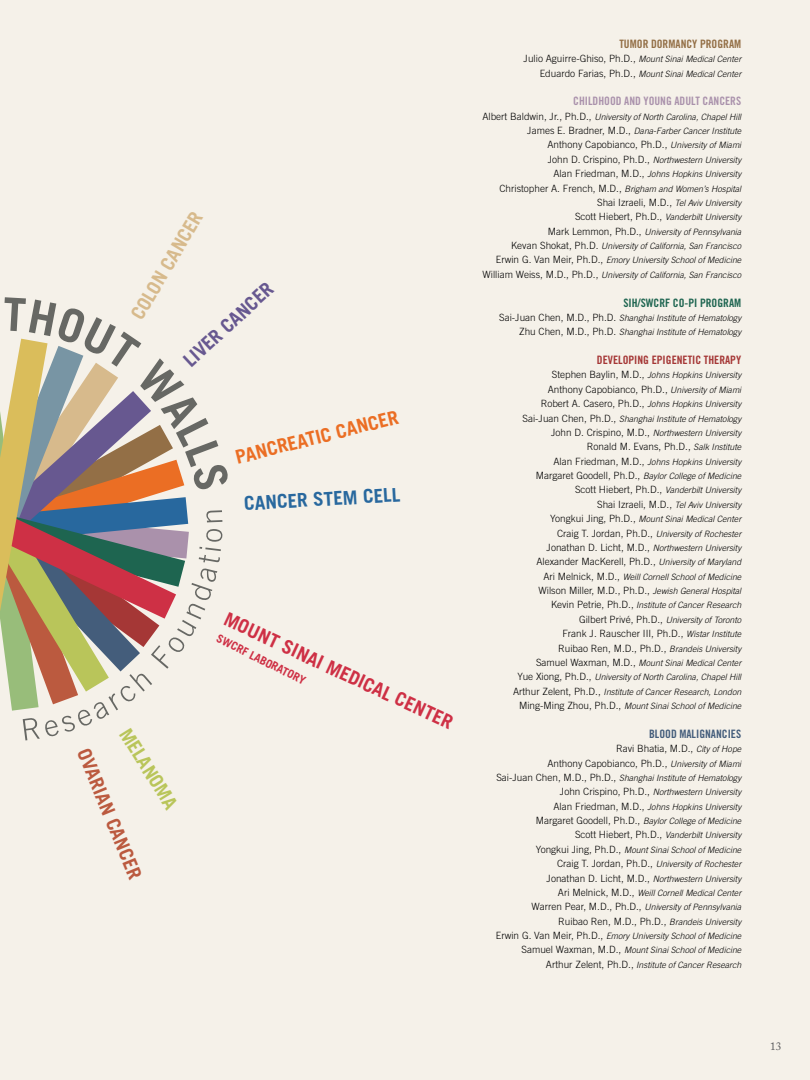
<style>
.page{position:relative;width:810px;height:1080px;background:#f5f1e9}
.page>*{position:absolute;margin:0;border:0;box-sizing:border-box;transform-origin:0 0}
.t1{font:700 19.12px "Trade Gothic";color:#ce3045}
.t2{font:700 19.12px "Trade Gothic";color:#eb6e24}
.t3{font:700 19.12px "Trade Gothic";color:#28689e}
.t4{font:700 19.12px "Trade Gothic";color:#bb5a3f}
.t5{font:700 19.12px "Trade Gothic";color:#675890}
.t6{font:700 19.12px "Trade Gothic";color:#d7ba8c}
.t7{font:700 19.12px "Trade Gothic";color:#b9c55a}
.t8{font:11.62px "Trade Gothic Bold Cond Twenty";color:#aa92ac}
.t9{font:11.62px "Trade Gothic Bold Cond Twenty";color:#a53736}
.t10{font:11.62px "Trade Gothic Bold Cond Twenty";color:#1e6550}
.t11{font:11.62px "Trade Gothic Bold Cond Twenty";color:#936f46}
.t12{font:11.62px "Trade Gothic Bold Cond Twenty";color:#445d7b}
.t13{font:700 11.5px "Trade Gothic";color:#ce3045}
.t14{font:11.25px "Adobe Caslon Pro";color:#58595b}
.t15{font:300 10px/14.4px "Trade Gothic";color:#000;text-align:right}
.t16{font:italic 300 8.75px/14.4px "Trade Gothic";color:#000;text-align:right}
.s1{font-style:italic;font-size:8.75px}
.s2{font-style:normal;font-size:10px}
</style>
<div class="page">
<svg style="left:0;top:297px;width:228px;height:443px"></svg>
<h1 class="t6" style="left:126px;top:311px;width:123px;rotate:-59deg">COLON CANCER</h1>
<h1 class="t5" style="left:179px;top:354px;width:115px;rotate:-43deg">LIVER CANCER</h1>
<h1 class="t2" style="left:233px;top:446px;width:169px;rotate:-14deg">PANCREATIC CANCER</h1>
<h1 class="t3" style="left:244px;top:491px;width:158px;rotate:-3deg">CANCER STEM CELL</h1>
<h1 class="t7" style="left:134px;top:724px;width:93px;rotate:58deg">MELANOMA</h1>
<h1 class="t4" style="left:95px;top:745px;width:140px;rotate:68deg">OVARIAN CANCER</h1>
<h1 class="t1" style="left:230px;top:607px;width:251px;rotate:25deg">MOUNT SINAI MEDICAL CENTER</h1>
<h3 class="t13" style="left:221px;top:631px;width:100px;rotate:27deg">SWCRF LABORATORY</h3>
<h2 class="t11" style="left:619px;top:37px;width:123px">TUMOR DORMANCY PROGRAM</h2>
<p class="t15" style="left:524px;top:51px;width:219px">Julio Aguirre-Ghiso, Ph.D., <span class="s1">Mount Sinai Medical Center</span></p>
<p class="t16" style="left:540px;top:66px;width:203px"><span class="s2">Eduardo Farias, Ph.D.,</span> Mount Sinai Medical Center</p>
<h2 class="t8" style="left:573px;top:94px;width:169px">CHILDHOOD AND YOUNG ADULT CANCERS</h2>
<p class="t16" style="left:482px;top:109px;width:260px"><span class="s2">Albert B aldwin, Jr., Ph.D.,</span> University of North Carolina, Chapel Hill<br><span class="s2">James E. B radner, M.D.,</span> Dana-Farber Cancer Institute</p>
<p class="t15" style="left:547px;top:138px;width:195px">Anthony Capobianco, Ph.D., <span class="s1">University of Miami</span></p>
<p class="t16" style="left:548px;top:152px;width:195px"><span class="s2">John D. Crispino, Ph.D.,</span> Northwestern University<br><span class="s2">Alan Friedman, M.D.,</span> Johns Hopkins University</p>
<p class="t15" style="left:500px;top:181px;width:243px">Christopher A. French, M.D., <span class="s1">Brigham and Women’s Hospital<br></span>Shai Izraeli, M.D., <span class="s1">Tel Aviv University</span></p>
<p class="t16" style="left:483px;top:210px;width:260px"><span class="s2">Scott H iebert, Ph.D.,</span> Vanderbilt University<br><span class="s2">Mark Lemmon, Ph.D.,</span> University of Pennsylvania<br><span class="s2">Kevan Shokat, Ph.D.</span> University of California, San Francisco<br><span class="s2">Erwin G. Van Meir, Ph.D.,</span> Emory University School of Medicine <span class="s2">William Weiss, M.D., Ph.D.,</span> University of California, San Francisco</p>
<h2 class="t10" style="left:623px;top:295px;width:119px">SIH/SWCRF CO-PI PROGRAM</h2>
<p class="t16" style="left:499px;top:311px;width:244px"><span class="s2">Sai-Juan Chen, M.D., Ph.D.</span> Shanghai Institute of Hematology<br><span class="s2">Zhu Chen, M.D., Ph.D.</span> Shanghai Institute of Hematology</p>
<h2 class="t9" style="left:597px;top:353px;width:146px">DEVELOPING EPIGENETIC THERAPY</h2>
<p class="t16" style="left:552px;top:368px;width:191px"><span class="s2">Stephen B aylin, M.D.,</span> Johns Hopkins University</p>
<p class="t15" style="left:548px;top:382px;width:195px">Anthony Capobianco, Ph.D., <span class="s1">University of Miami</span></p>
<p class="t16" style="left:523px;top:397px;width:220px"><span class="s2">Robert A. Casero, Ph.D.,</span> Johns Hopkins University<br><span class="s2">Sai-Juan Chen, Ph.D.,</span> Shanghai Institute of Hematology<br><span class="s2">John D. Crispino, M.D.,</span> Northwestern University</p>
<p class="t15" style="left:587px;top:439px;width:156px">Ronald M. Evans, Ph.D., <span class="s1">Salk Institute</span></p>
<p class="t16" style="left:536px;top:454px;width:207px"><span class="s2">Alan Friedman, M.D.,</span> Johns Hopkins University<br><span class="s2">Margaret Goodell, Ph.D.,</span> Baylor College of Medicine<br><span class="s2">Scott H iebert, Ph.D.,</span> Vanderbilt University</p>
<p class="t15" style="left:597px;top:497px;width:146px">Shai Izraeli, M.D., <span class="s1">Tel Aviv University</span></p>
<p class="t16" style="left:547px;top:512px;width:196px"><span class="s2">Yongkui Jing, Ph.D.,</span> Mount Sinai Medical Center<br><span class="s2">Craig T. Jordan, Ph.D.,</span> University of Rochester<br><span class="s2">Jonathan D. Licht, M.D.,</span> Northwestern University</p>
<p class="t15" style="left:536px;top:554px;width:206px">Alexander MacKerell, Ph.D., <span class="s1">University of Maryland</span></p>
<p class="t16" style="left:543px;top:569px;width:199px"><span class="s2">Ari Melnick, M.D.,</span> Weill Cornell School of Medicine</p>
<p class="t15" style="left:539px;top:583px;width:204px">Wilson Miller, M.D., Ph.D., <span class="s1">Jewish General Hospital</span></p>
<p class="t16" style="left:551px;top:598px;width:192px"><span class="s2">Kevin Petrie, Ph.D.,</span> Institute of Cancer Research</p>
<p class="t15" style="left:558px;top:612px;width:185px">Gilbert Privé, Ph.D., <span class="s1">University of Toronto<br></span>Frank J. Rauscher III, Ph.D., <span class="s1">Wistar Institute<br></span>Ruibao Ren, M.D., Ph.D., <span class="s1">Brandeis University</span></p>
<p class="t16" style="left:513px;top:656px;width:230px"><span class="s2">Samuel Waxman, M.D.,</span> Mount Sinai Medical Center<br><span class="s2">Yue Xiong, Ph.D.,</span> University of North Carolina, Chapel Hill <span class="s2">Arthur Zelent, Ph.D.,</span> Institute of Cancer Research, London <span class="s2">Ming-Ming Zhou, Ph.D.,</span> Mount Sinai School of Medicine</p>
<h2 class="t12" style="left:649px;top:727px;width:94px">BLOOD MALIGNANCIES</h2>
<p class="t15" style="left:547px;top:741px;width:195px">Ravi B hatia, M.D., <span class="s1">City of Hope<br></span>Anthony Capobianco, Ph.D., <span class="s1">University of Miami</span></p>
<p class="t16" style="left:496px;top:771px;width:246px"><span class="s2">Sai-Juan Chen, M.D., Ph.D.,</span> Shanghai Institute of Hematology <span class="s2">John Crispino, Ph.D.,</span> Northwestern University<br><span class="s2">Alan Friedman, M.D.,</span> Johns Hopkins University<br><span class="s2">Margaret Goodell, Ph.D.,</span> Baylor College of Medicine<br><span class="s2">Scott H iebert, Ph.D.,</span> Vanderbilt University<br><span class="s2">Yongkui Jing, Ph.D.,</span> Mount Sinai School of Medicine<br><span class="s2">Craig T. Jordan, Ph.D.,</span> University of Rochester<br><span class="s2">Jonathan D. Licht, M.D.,</span> Northwestern University<br><span class="s2">Ari Melnick, M.D.,</span> Weill Cornell Medical Center<br><span class="s2">Warren Pear, M.D., Ph.D.,</span> University of Pennsylvania</p>
<p class="t15" style="left:558px;top:914px;width:185px">Ruibao Ren, M.D., Ph.D., <span class="s1">Brandeis University</span></p>
<p class="t16" style="left:496px;top:929px;width:247px"><span class="s2">Erwin G. Van Meir, Ph.D.,</span> Emory University School of Medicine<br><span class="s2">Samuel Waxman, M.D.,</span> Mount Sinai School of Medicine<br><span class="s2">Arthur Zelent, Ph.D.,</span> Institute of Cancer Research</p>
<p class="t14" style="left:770px;top:1039px;width:13px">13</p>
</div>
